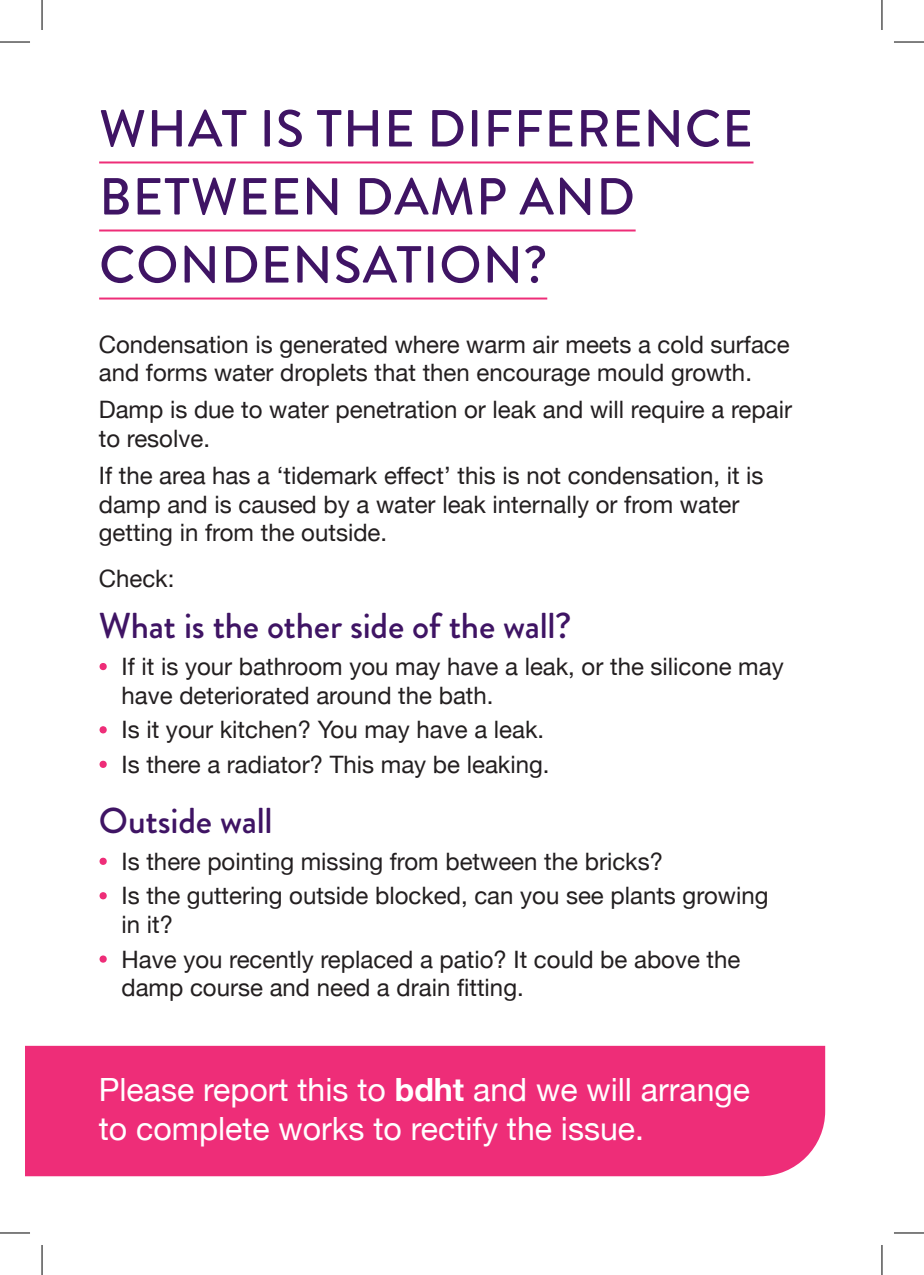
<style>
.page{position:relative;width:924px;height:1275px;background:#fff}
.page>*{position:absolute;margin:0;border:0;box-sizing:border-box;transform-origin:0 0}
.t1{font:500 52px/68px "Brandon Grotesque";letter-spacing:.02em;color:#3f1464}
.t2{font:500 36px "Brandon Grotesque";letter-spacing:-.005em;color:#3f1464}
.t3{font:32px/38.4px "Helvetica Neue";color:#fff}
.t4{font:24px/28.8px "Helvetica Neue";color:#231f20}
.s1{color:#ee2d78}
.s2{font-weight:700}
</style>
<div class="page">
<div style="left:25px;top:1045px;width:799px;height:131px;background:#ee2d78"></div>
<hr style="left:99px;top:161px;width:654px;height:2px;background:#ee2d78">
<hr style="left:99px;top:229px;width:536px;height:2px;background:#ee2d78">
<hr style="left:99px;top:297px;width:448px;height:2px;background:#ee2d78">
<hr style="left:0;top:42px;width:30px;height:1px;background:#000">
<hr style="left:893px;top:42px;width:30px;height:1px;background:#000">
<hr style="left:0;top:1232px;width:30px;height:1px;background:#000">
<hr style="left:893px;top:1232px;width:30px;height:1px;background:#000">
<hr style="left:42px;top:0;width:1px;height:30px;background:#000">
<hr style="left:42px;top:1245px;width:1px;height:30px;background:#000">
<hr style="left:881px;top:0;width:1px;height:30px;background:#000">
<hr style="left:881px;top:1245px;width:1px;height:30px;background:#000">
<h1 class="t1" style="left:99px;top:95px;width:655px">WHAT IS THE DIFFERENCE<br>BETWEEN DAMP AND<br>CONDENSATION?</h1>
<p class="t4" style="left:99px;top:331px;width:692px">Condensation is generated where warm air meets a cold surface and forms water droplets that then encourage mould growth.</p>
<p class="t4" style="left:99px;top:397px;width:694px">Damp is due to water penetration or leak and will require a repair to resolve.</p>
<p class="t4" style="left:99px;top:462px;width:666px">If the area has a ‘tidemark effect’ this is not condensation, it is damp and is caused by a water leak internally or from water getting in from the outside.</p>
<p class="t4" style="left:99px;top:566px;width:77px">Check:</p>
<h2 class="t2" style="left:99px;top:601px;width:474px">What is the other side of the wall?</h2>
<p class="t4" style="left:121px;top:653px;width:663px;text-indent:-23px"><span class="s1">•</span> If it is your bathroom you may have a leak, or the silicone may have deteriorated around the bath.</p>
<p class="t4" style="left:99px;top:717px;width:447px"><span class="s1">•</span> Is it your kitchen? You may have a leak.</p>
<p class="t4" style="left:99px;top:751px;width:452px"><span class="s1">•</span> Is there a radiator? This may be leaking.</p>
<h2 class="t2" style="left:99px;top:796px;width:175px">Outside wall</h2>
<p class="t4" style="left:99px;top:848px;width:565px"><span class="s1">•</span> Is there pointing missing from between the bricks?</p>
<p class="t4" style="left:121px;top:883px;width:648px;text-indent:-23px"><span class="s1">•</span> Is the guttering outside blocked, can you see plants growing in it?</p>
<p class="t4" style="left:121px;top:946px;width:620px;text-indent:-23px"><span class="s1">•</span> Have you recently replaced a patio? It could be above the damp course and need a drain fitting.</p>
<h3 class="t3" style="left:99px;top:1072px;width:652px">Please report this to <span class="s2">bdht</span> and we will arrange to complete works to rectify the issue.</h3>
</div>
